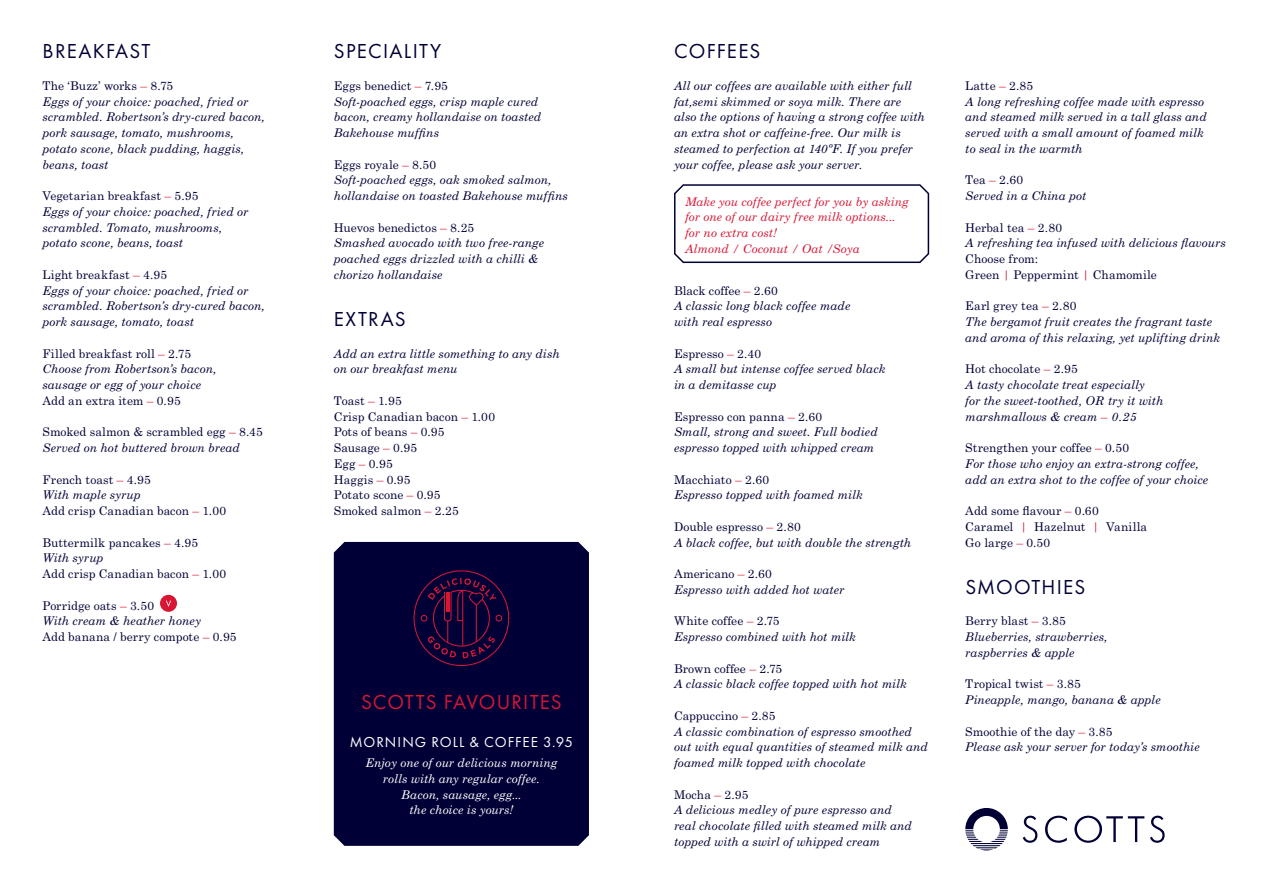
<style>
.page{position:relative;width:1263px;height:893px;background:#fff}
.page>*{position:absolute;margin:0;border:0;box-sizing:border-box;transform-origin:0 0}
.t1{font:21px "Futura PT";letter-spacing:.06em;color:#000037}
.t2{font:21px "Futura PT";letter-spacing:.05em;color:#d71634}
.t3{font:15px "Futura PT";letter-spacing:.065em;color:#fff}
.t4{font:italic 12px/15.8px "Century Schoolbook Std";letter-spacing:.005em;color:#000037}
.t5{font:12px/15.8px "Century Schoolbook Std";letter-spacing:.005em;color:#000037}
.t6{font:italic 12px/15.8px "Century Schoolbook Std";color:#d71634}
.t7{font:italic 12px/15.8px "Century Schoolbook Std";color:#fff;text-align:center}
.s1{color:#d71634}
.s2{font-style:italic}
.s3{font-style:normal;color:#d71634}
</style>
<div class="page">
<div style="left:160px;top:595px;width:17px;height:17px;background:#d71634;border-radius:50%"></div>
<svg style="left:166px;top:601px;width:5px;height:6px"></svg>
<svg style="left:965px;top:808px;width:43px;height:42px"></svg>
<svg style="left:1023px;top:816px;width:14px;height:27px"></svg>
<svg style="left:1045px;top:816px;width:22px;height:27px"></svg>
<svg style="left:1074px;top:816px;width:70px;height:27px"></svg>
<svg style="left:1150px;top:816px;width:15px;height:27px"></svg>
<svg style="left:674px;top:184px;width:256px;height:80px"></svg>
<div style="left:334px;top:542px;width:255px;height:304px;background:#000037"></div>
<svg style="left:414px;top:570px;width:95px;height:96px;background:#1c0236"></svg>
<p class="t1" style="left:43px;top:39px;width:109px">BREAKFAST</p>
<p class="t5" style="left:43px;top:77px;width:132px">The ‘Buzz’ works <span class="s1">–</span> 8.75</p>
<p class="t4" style="left:43px;top:93px;width:224px">Eggs of your choice: poached, fried or scrambled. Robertson’s dry-cured bacon, pork sausage, tomato, mushrooms, potato scone, black pudding, haggis, beans, toast</p>
<p class="t5" style="left:43px;top:188px;width:157px">Vegetarian breakfast <span class="s1">–</span> 5.95</p>
<p class="t4" style="left:43px;top:203px;width:207px">Eggs of your choice: poached, fried or scrambled. Tomato, mushrooms, potato scone, beans, toast</p>
<p class="t5" style="left:43px;top:266px;width:126px">Light breakfast <span class="s1">–</span> 4.95</p>
<p class="t4" style="left:43px;top:282px;width:224px">Eggs of your choice: poached, fried or scrambled. Robertson’s dry-cured bacon, pork sausage, tomato, toast</p>
<p class="t5" style="left:43px;top:345px;width:150px">Filled breakfast roll <span class="s1">–</span> 2.75</p>
<p class="t4" style="left:43px;top:361px;width:176px">Choose from Robertson’s bacon, sausage or egg of your choice</p>
<p class="t5" style="left:43px;top:392px;width:140px">Add an extra item <span class="s1">–</span> 0.95</p>
<p class="t5" style="left:43px;top:424px;width:222px">Smoked salmon &amp; scrambled egg <span class="s1">–</span> 8.45</p>
<p class="t4" style="left:43px;top:440px;width:199px">Served on hot buttered brown bread</p>
<p class="t5" style="left:43px;top:471px;width:110px">French toast <span class="s1">–</span> 4.95</p>
<p class="t5" style="left:43px;top:487px;width:185px"><span class="s2">With maple syrup<br></span>Add crisp Canadian bacon <span class="s1">–</span> 1.00</p>
<p class="t5" style="left:43px;top:534px;width:157px">Buttermilk pancakes <span class="s1">–</span> 4.95</p>
<p class="t4" style="left:43px;top:550px;width:63px">With syrup</p>
<p class="t5" style="left:43px;top:566px;width:185px">Add crisp Canadian bacon <span class="s1">–</span> 1.00</p>
<p class="t5" style="left:43px;top:597px;width:113px">Porridge oats <span class="s1">–</span> 3.50</p>
<p class="t5" style="left:43px;top:613px;width:196px"><span class="s2">With cream &amp; heather honey<br></span>Add banana / berry compote <span class="s1">–</span> 0.95</p>
<p class="t1" style="left:334px;top:39px;width:109px">SPECIALITY</p>
<p class="t5" style="left:334px;top:77px;width:116px">Eggs benedict <span class="s1">–</span> 7.95</p>
<p class="t4" style="left:334px;top:93px;width:209px">Soft-poached eggs, crisp maple cured bacon, creamy hollandaise on toasted<br>Bakehouse muffins</p>
<p class="t5" style="left:334px;top:156px;width:104px">Eggs royale <span class="s1">–</span> 8.50</p>
<p class="t4" style="left:334px;top:172px;width:236px">Soft-poached eggs, oak smoked salmon, hollandaise on toasted Bakehouse muffins</p>
<p class="t5" style="left:334px;top:219px;width:142px">Huevos benedictos <span class="s1">–</span> 8.25</p>
<p class="t4" style="left:334px;top:235px;width:212px">Smashed avocado with two free-range poached eggs drizzled with a chilli &amp; chorizo hollandaise</p>
<p class="t1" style="left:334px;top:307px;width:73px">EXTRAS</p>
<p class="t4" style="left:334px;top:345px;width:227px">Add an extra little something to any dish</p>
<p class="t4" style="left:334px;top:361px;width:125px">on our breakfast menu</p>
<p class="t5" style="left:334px;top:392px;width:69px">Toast <span class="s1">–</span> 1.95</p>
<p class="t5" style="left:334px;top:408px;width:163px">Crisp Canadian bacon <span class="s1">–</span> 1.00</p>
<p class="t5" style="left:334px;top:424px;width:112px">Pots of beans <span class="s1">–</span> 0.95</p>
<p class="t5" style="left:334px;top:440px;width:85px">Sausage <span class="s1">–</span> 0.95</p>
<p class="t5" style="left:334px;top:455px;width:60px">Egg <span class="s1">–</span> 0.95</p>
<p class="t5" style="left:334px;top:471px;width:78px">Haggis <span class="s1">–</span> 0.95</p>
<p class="t5" style="left:334px;top:487px;width:108px">Potato scone <span class="s1">–</span> 0.95</p>
<p class="t5" style="left:334px;top:503px;width:126px">Smoked salmon <span class="s1">–</span> 2.25</p>
<p class="t2" style="left:361px;top:689px;width:202px">SCOTTS FAVOURITES</p>
<p class="t3" style="left:350px;top:733px;width:225px">MORNING ROLL &amp; COFFEE 3.95</p>
<p class="t7" style="left:365px;top:755px;width:193px">Enjoy one of our delicious morning rolls with any regular coffee.<br>Bacon, sausage, egg...<br>the choice is yours!</p>
<p class="t1" style="left:674px;top:39px;width:88px">COFFEES</p>
<p class="t4" style="left:674px;top:77px;width:252px">All our coffees are available with either full fat,semi skimmed or soya milk. There are also the options of having a strong coffee with an extra shot or caffeine-free. Our milk is steamed to perfection at 140ºF. If you prefer your coffee, please ask your server.</p>
<p class="t6" style="left:685px;top:193px;width:225px">Make you coffee perfect for you by asking for one of our dairy free milk options... for no extra cost!<br>Almond / Coconut / Oat /Soya</p>
<p class="t5" style="left:674px;top:282px;width:105px">Black coffee <span class="s1">–</span> 2.60</p>
<p class="t4" style="left:674px;top:298px;width:178px">A classic long black coffee made with real espresso</p>
<p class="t5" style="left:674px;top:345px;width:89px">Espresso <span class="s1">–</span> 2.40</p>
<p class="t4" style="left:674px;top:361px;width:213px">A small but intense coffee served black in a demitasse cup</p>
<p class="t5" style="left:674px;top:408px;width:150px">Espresso con panna <span class="s1">–</span> 2.60</p>
<p class="t4" style="left:674px;top:424px;width:205px">Small, strong and sweet. Full bodied espresso topped with whipped cream</p>
<p class="t5" style="left:674px;top:471px;width:97px">Macchiato <span class="s1">–</span> 2.60</p>
<p class="t4" style="left:674px;top:487px;width:190px">Espresso topped with foamed milk</p>
<p class="t5" style="left:674px;top:518px;width:128px">Double espresso <span class="s1">–</span> 2.80</p>
<p class="t4" style="left:674px;top:534px;width:239px">A black coffee, but with double the strength</p>
<p class="t5" style="left:674px;top:566px;width:99px">Americano <span class="s1">–</span> 2.60</p>
<p class="t4" style="left:674px;top:581px;width:172px">Espresso with added hot water</p>
<p class="t5" style="left:674px;top:613px;width:107px">White coffee <span class="s1">–</span> 2.75</p>
<p class="t4" style="left:674px;top:629px;width:183px">Espresso combined with hot milk</p>
<p class="t5" style="left:674px;top:660px;width:110px">Brown coffee <span class="s1">–</span> 2.75</p>
<p class="t4" style="left:674px;top:676px;width:234px">A classic black coffee topped with hot milk</p>
<p class="t5" style="left:674px;top:707px;width:103px">Cappuccino <span class="s1">–</span> 2.85</p>
<p class="t4" style="left:674px;top:723px;width:255px">A classic combination of espresso smoothed out with equal quantities of steamed milk and foamed milk topped with chocolate</p>
<p class="t5" style="left:674px;top:786px;width:76px">Mocha <span class="s1">–</span> 2.95</p>
<p class="t4" style="left:674px;top:802px;width:239px">A delicious medley of pure espresso and real chocolate filled with steamed milk and topped with a swirl of whipped cream</p>
<p class="t5" style="left:965px;top:77px;width:69px">Latte <span class="s1">–</span> 2.85</p>
<p class="t4" style="left:965px;top:93px;width:243px">A long refreshing coffee made with espresso and steamed milk served in a tall glass and served with a small amount of foamed milk to seal in the warmth</p>
<p class="t5" style="left:965px;top:172px;width:59px">Tea <span class="s1">–</span> 2.60</p>
<p class="t4" style="left:965px;top:188px;width:122px">Served in a China pot</p>
<p class="t5" style="left:965px;top:219px;width:98px">Herbal tea <span class="s1">–</span> 2.80</p>
<p class="t4" style="left:965px;top:235px;width:262px">A refreshing tea infused with delicious flavours</p>
<p class="t5" style="left:965px;top:251px;width:193px">Choose from:<br>Green <span class="s1">|</span> Peppermint <span class="s1">|</span> Chamomile</p>
<p class="t5" style="left:965px;top:298px;width:113px">Earl grey tea <span class="s1">–</span> 2.80</p>
<p class="t4" style="left:965px;top:314px;width:256px">The bergamot fruit creates the fragrant taste and aroma of this relaxing, yet uplifting drink</p>
<p class="t5" style="left:965px;top:361px;width:114px">Hot chocolate <span class="s1">–</span> 2.95</p>
<p class="t4" style="left:965px;top:377px;width:200px">A tasty chocolate treat especially<br>for the sweet-toothed, OR try it with marshmallows &amp; cream <span class="s3">–</span> 0.25</p>
<p class="t5" style="left:965px;top:440px;width:165px">Strengthen your coffee <span class="s1">–</span> 0.50</p>
<p class="t4" style="left:965px;top:455px;width:244px">For those who enjoy an extra-strong coffee, add an extra shot to the coffee of your choice</p>
<p class="t5" style="left:965px;top:503px;width:183px">Add some flavour <span class="s1">–</span> 0.60<br>Caramel <span class="s1">|</span> Hazelnut <span class="s1">|</span> Vanilla</p>
<p class="t5" style="left:965px;top:534px;width:86px">Go large <span class="s1">–</span> 0.50</p>
<p class="t1" style="left:965px;top:574px;width:121px">SMOOTHIES</p>
<p class="t5" style="left:965px;top:613px;width:102px">Berry blast <span class="s1">–</span> 3.85</p>
<p class="t4" style="left:965px;top:629px;width:144px">Blueberries, strawberries, raspberries &amp; apple</p>
<p class="t5" style="left:965px;top:676px;width:117px">Tropical twist <span class="s1">–</span> 3.85</p>
<p class="t4" style="left:965px;top:692px;width:197px">Pineapple, mango, banana &amp; apple</p>
<p class="t5" style="left:965px;top:723px;width:149px">Smoothie of the day <span class="s1">–</span> 3.85</p>
<p class="t4" style="left:965px;top:739px;width:236px">Please ask your server for today’s smoothie</p>
</div>
